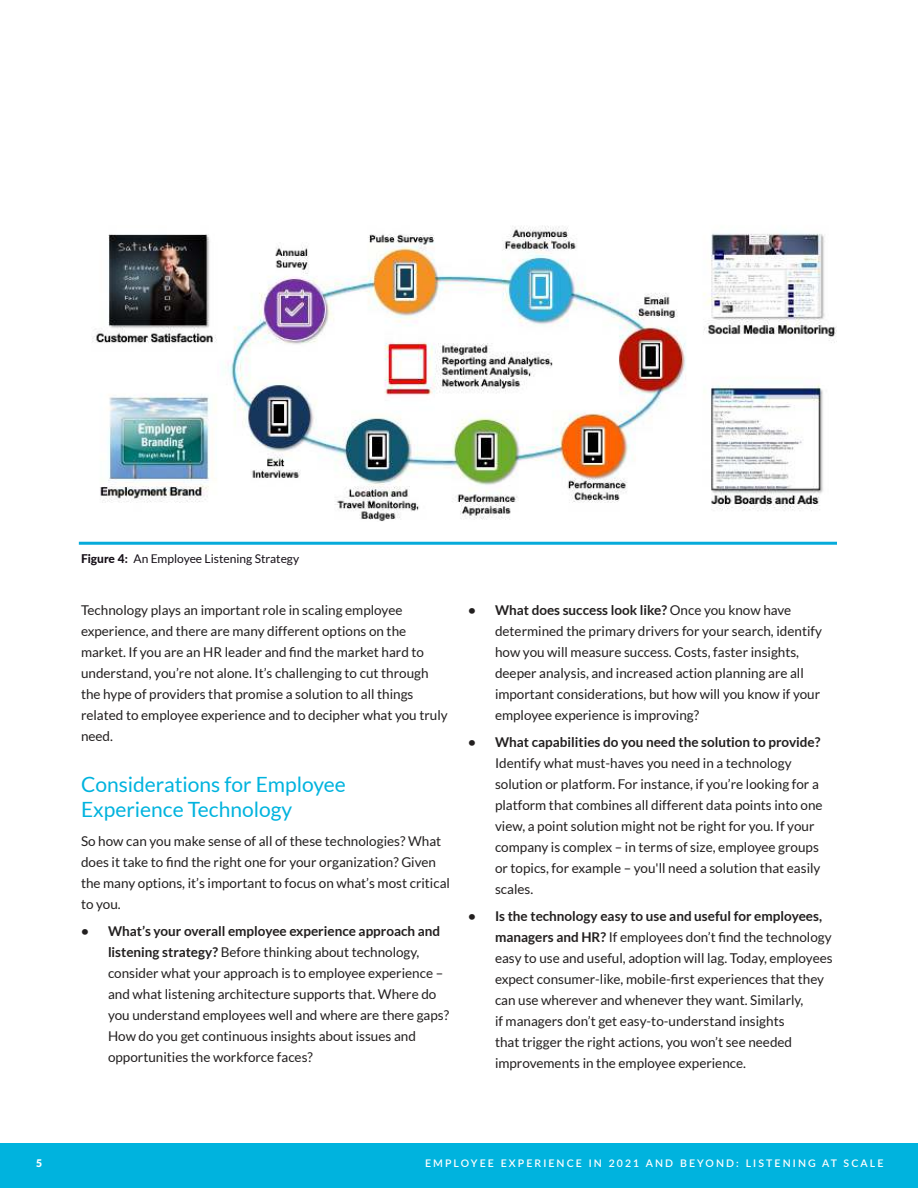
<style>
.page{position:relative;width:918px;height:1188px;background:#fff}
.page>*{position:absolute;margin:0;border:0;box-sizing:border-box;transform-origin:0 0}
.t1{font:21px/25.2px "Lato";color:#00b3de}
.t2{font:13.5px/21px "Lato";color:#221f1f}
.t3{font:700 13.5px "Lato";color:#221f1f}
.t4{font:12px "Lato";color:#150f17}
.t5{font:600 10.5px "Lato";letter-spacing:.2em;color:#fff}
.t6{font:900 10.5px "Lato";color:#fff}
.s1{font-weight:800}
.s2{font-weight:700}
</style>
<div class="page">
<div style="left:0;top:1143px;width:918px;height:45px;background:#00b3de"></div>
<hr style="left:79px;top:542px;width:758px;height:3px;background:#06abdb">
<img style="left:92px;top:225px;width:745px;height:296px">
<p class="t4" style="left:81px;top:554px;width:220px"><span class="s1">Figure 4:</span> An Employee Listening Strategy</p>
<p class="t2" style="left:81px;top:600px;width:368px">Technology plays an important role in scaling employee experience, and there are many different options on the market. If you are an HR leader and find the market hard to understand, you’re not alone. It’s challenging to cut through the hype of providers that promise a solution to all things related to employee experience and to decipher what you truly need.</p>
<h1 class="t1" style="left:81px;top:773px;width:266px">Considerations for Employee<br>Experience Technology</h1>
<p class="t2" style="left:81px;top:831px;width:371px">So how can you make sense of all of these technologies? What does it take to find the right one for your organization? Given the many options, it’s important to focus on what’s most critical to you.</p>
<p class="t2" style="left:108px;top:921px;width:343px;text-indent:-27px"><span class="s2">• What’s your overall employee experience approach and listening strategy?</span> Before thinking about technology, consider what your approach is to employee experience – and what listening architecture supports that. Where do you understand employees well and where are there gaps?<br>How do you get continuous insights about issues and opportunities the workforce faces?</p>
<p class="t2" style="left:495px;top:600px;width:328px;text-indent:-27px"><span class="s2">• What does success look like?</span> Once you know have determined the primary drivers for your search, identify how you will measure success. Costs, faster insights, deeper analysis, and increased action planning are all important considerations, but how will you know if your employee experience is improving?</p>
<p class="t3" style="left:468px;top:737px;width:354px">• What capabilities do you need the solution to provide?</p>
<p class="t2" style="left:495px;top:753px;width:329px">Identify what must-haves you need in a technology solution or platform. For instance, if you’re looking for a platform that combines all different data points into one view, a point solution might not be right for you. If your company is complex – in terms of size, employee groups or topics, for example – you'll need a solution that easily scales.</p>
<p class="t2" style="left:495px;top:906px;width:339px;text-indent:-27px"><span class="s2">• Is the technology easy to use and useful for employees, managers and HR?</span> If employees don’t find the technology easy to use and useful, adoption will lag. Today, employees expect consumer-like, mobile-first experiences that they can use wherever and whenever they want. Similarly,<br>if managers don’t get easy-to-understand insights<br>that trigger the right actions, you won’t see needed improvements in the employee experience.</p>
<p class="t6" style="left:36px;top:1157px;width:8px">5</p>
<p class="t5" style="left:425px;top:1157px;width:460px">EMPLOYEE EXPERIENCE IN 2021 AND BEYOND: LISTENING AT SCALE</p>
</div>
